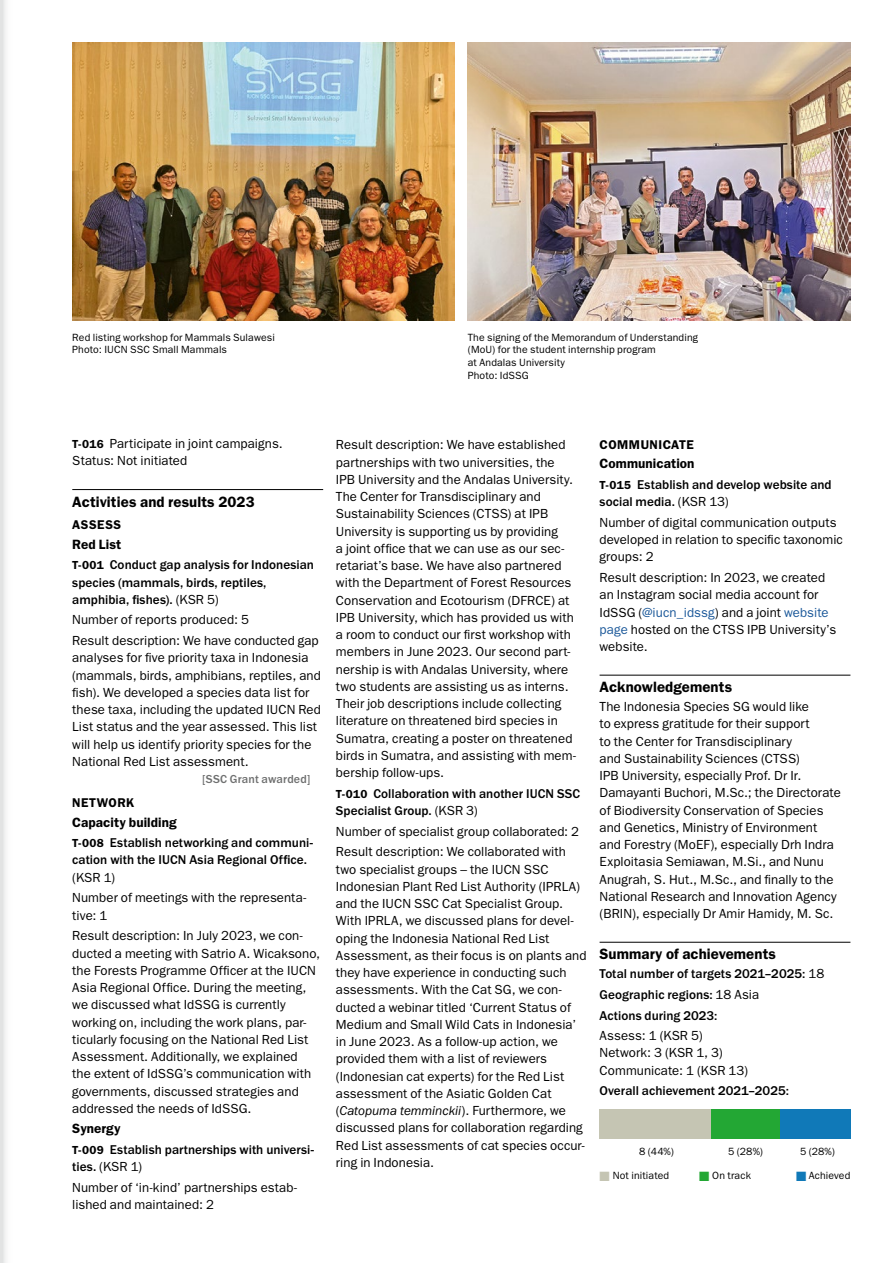
<style>
.page{position:relative;width:893px;height:1263px;background:#fff}
.page>*{position:absolute;margin:0;border:0;box-sizing:border-box;transform-origin:0 0}
.t1{font:600 15px "ITC Franklin Gothic Std";letter-spacing:.005em;color:#000}
.t2{font:600 13.5px "ITC Franklin Gothic Std";letter-spacing:.005em;color:#000}
.t3{font:13.2px/17.2px "ITC Franklin Gothic Std";letter-spacing:.005em;color:#000}
.t4{font:500 13.2px/17.2px "ITC Franklin Gothic Std";letter-spacing:.005em;color:#000}
.t5{font:600 12.75px "ITC Franklin Gothic Std";letter-spacing:.035em;color:#000}
.t6{font:500 12px "ITC Franklin Gothic Std";letter-spacing:.015em;color:#6f7070}
.t7{font:10.5px/12.8px "ITC Franklin Gothic Std";letter-spacing:.01em;color:#000}
.s1{font-weight:600;font-size:11.7px}
.s2{font-weight:400}
.s3{font-style:italic}
.s4{color:#1b5899}
.s5{color:#c5c5b3}
.s6{color:#23a734}
.s7{color:#1079b8}
</style>
<div class="page">
<svg style="left:0;top:0;width:6px;height:1263px"></svg>
<hr style="left:72px;top:489px;width:251px;height:1px;background:#000">
<hr style="left:600px;top:675px;width:250px;height:1px;background:#000">
<hr style="left:600px;top:942px;width:250px;height:1px;background:#000">
<div style="left:600px;top:1109px;width:119px;height:30px;background:#c5c5b3"></div>
<div style="left:711px;top:1109px;width:88px;height:30px;background:#23a734"></div>
<div style="left:781px;top:1109px;width:70px;height:30px;background:#1079b8"></div>
<img style="left:72px;top:43px;width:383px;height:278px">
<img style="left:468px;top:43px;width:382px;height:278px">
<p class="t7" style="left:72px;top:331px;width:204px">Red listing workshop for Mammals Sulawesi<br>Photo: IUCN SSC Small Mammals</p>
<p class="t7" style="left:468px;top:331px;width:232px">The signing of the Memorandum of Understanding (MoU) for the student internship program<br>at Andalas University<br>Photo: IdSSG</p>
<p class="t3" style="left:72px;top:435px;width:212px"><span class="s1">T-016</span> Participate in joint campaigns.<br>Status: Not initiated</p>
<p class="t1" style="left:72px;top:493px;width:184px">Activities and results 2023</p>
<p class="t5" style="left:72px;top:517px;width:51px">ASSESS</p>
<p class="t2" style="left:72px;top:536px;width:50px">Red List</p>
<p class="t4" style="left:72px;top:556px;width:243px"><span class="s1">T-001</span> Conduct gap analysis for Indonesian species (mammals, birds, reptiles, amphibia, fishes). <span class="s2">(KSR 5)</span></p>
<p class="t3" style="left:72px;top:610px;width:248px;line-height:20.7px">Number of reports produced: 5<br>Result description: We have conducted gap</p>
<p class="t3" style="left:72px;top:649px;width:250px">analyses for five priority taxa in Indonesia (mammals, birds, amphibians, reptiles, and fish). We developed a species data list for these taxa, including the updated IUCN Red List status and the year assessed. This list will help us identify priority species for the National Red List assessment.</p>
<p class="t6" style="left:202px;top:772px;width:110px">[SSC Grant awarded]</p>
<p class="t5" style="left:72px;top:795px;width:64px">NETWORK</p>
<p class="t2" style="left:72px;top:814px;width:106px">Capacity building</p>
<p class="t4" style="left:72px;top:834px;width:242px"><span class="s1">T-008</span> Establish networking and communi&shy;cation with the IUCN Asia Regional Office.</p>
<p class="t3" style="left:72px;top:867px;width:235px;line-height:20.7px">(KSR 1)<br>Number of meetings with the representa-</p>
<p class="t3" style="left:72px;top:905px;width:232px;line-height:20.7px">tive: 1<br>Result description: In July 2023, we con-</p>
<p class="t3" style="left:72px;top:944px;width:249px">ducted a meeting with Satrio A. Wicaksono, the Forests Programme Officer at the IUCN Asia Regional Office. During the meeting, we discussed what IdSSG is currently working on, including the work plans, par&shy;ticularly focusing on the National Red List Assessment. Additionally, we explained<br>the extent of IdSSG’s communication with governments, discussed strategies and addressed the needs of IdSSG.</p>
<p class="t2" style="left:72px;top:1121px;width:50px">Synergy</p>
<p class="t4" style="left:72px;top:1141px;width:243px"><span class="s1">T-009</span> Establish partnerships with universi&shy;ties. <span class="s2">(KSR 1)</span></p>
<p class="t3" style="left:72px;top:1179px;width:226px">Number of ‘in-kind’ partnerships estab&shy;lished and maintained: 2</p>
<p class="t3" style="left:336px;top:436px;width:242px">Result description: We have established partnerships with two universities, the IPB University and the Andalas University.<br>The Center for Transdisciplinary and Sustainability Sciences (CTSS) at IPB University is supporting us by providing<br>a joint office that we can use as our sec&shy;retariat’s base. We have also partnered with the Department of Forest Resources Conservation and Ecotourism (DFRCE) at IPB University, which has provided us with a room to conduct our first workshop with members in June 2023. Our second part&shy;nership is with Andalas University, where two students are assisting us as interns.<br>Their job descriptions include collecting literature on threatened bird species in Sumatra, creating a poster on threatened birds in Sumatra, and assisting with mem&shy;bership follow-ups.</p>
<p class="t4" style="left:336px;top:785px;width:246px"><span class="s1">T-010</span> Collaboration with another IUCN SSC<br>Specialist Group. <span class="s2">(KSR 3)</span></p>
<p class="t3" style="left:336px;top:821px;width:245px;line-height:20.7px">Number of specialist group collaborated: 2<br>Result description: We collaborated with</p>
<p class="t3" style="left:336px;top:860px;width:252px">two specialist groups – the IUCN SSC Indonesian Plant Red List Authority (IPRLA) and the IUCN SSC Cat Specialist Group.<br>With IPRLA, we discussed plans for devel&shy;oping the Indonesia National Red List Assessment, as their focus is on plants and they have experience in conducting such assessments. With the Cat SG, we con&shy;ducted a webinar titled ‘Current Status of Medium and Small Wild Cats in Indonesia’ in June 2023. As a follow-up action, we provided them with a list of reviewers (Indonesian cat experts) for the Red List assessment of the Asiatic Golden Cat (<span class="s3">Catopuma temminckii</span>). Furthermore, we discussed plans for collaboration regarding Red List assessments of cat species occur&shy;ring in Indonesia.</p>
<p class="t5" style="left:600px;top:437px;width:96px">COMMUNICATE</p>
<p class="t2" style="left:600px;top:456px;width:96px">Communication</p>
<p class="t4" style="left:600px;top:476px;width:234px"><span class="s1">T-015</span> Establish and develop website and social media. <span class="s2">(KSR 13)</span></p>
<p class="t3" style="left:600px;top:514px;width:245px">Number of digital communication outputs developed in relation to specific taxonomic groups: 2</p>
<p class="t3" style="left:600px;top:569px;width:238px">Result description: In 2023, we created an Instagram social media account for IdSSG (<span class="s4">@iucn_idssg</span>) and a joint <span class="s4">website page</span> hosted on the CTSS IPB University’s website.</p>
<p class="t1" style="left:600px;top:678px;width:134px">Acknowledgements</p>
<p class="t3" style="left:600px;top:698px;width:243px">The Indonesia Species SG would like<br>to express gratitude for their support<br>to the Center for Transdisciplinary<br>and Sustainability Sciences (CTSS)<br>IPB University, especially Prof. Dr Ir.<br>Damayanti Buchori, M.Sc.; the Directorate of Biodiversity Conservation of Species and Genetics, Ministry of Environment and Forestry (MoEF), especially Drh Indra Exploitasia Semiawan, M.Si., and Nunu Anugrah, S. Hut., M.Sc., and finally to the National Research and Innovation Agency (BRIN), especially Dr Amir Hamidy, M. Sc.</p>
<p class="t1" style="left:600px;top:945px;width:178px">Summary of achievements</p>
<p class="t4" style="left:600px;top:963px;width:226px;line-height:20.7px">Total number of targets 2021–2025: <span class="s2">18<br></span>Geographic regions: <span class="s2">18 Asia<br></span>Actions during 2023:</p>
<p class="t3" style="left:600px;top:1027px;width:150px">Assess: 1 (KSR 5)<br>Network: 3 (KSR 1, 3)<br>Communicate: 1 (KSR 13)</p>
<p class="t4" style="left:600px;top:1082px;width:191px">Overall achievement 2021–2025:</p>
<p class="t7" style="left:639px;top:1145px;width:36px">8 (44%)</p>
<p class="t7" style="left:728px;top:1145px;width:36px">5 (28%)</p>
<p class="t7" style="left:800px;top:1145px;width:36px">5 (28%)</p>
<p class="t7" style="left:600px;top:1169px;width:71px"><span class="s5">■</span> Not initiated</p>
<p class="t7" style="left:699px;top:1169px;width:53px"><span class="s6">■</span> On track</p>
<p class="t7" style="left:796px;top:1169px;width:56px"><span class="s7">■</span> Achieved</p>
</div>
